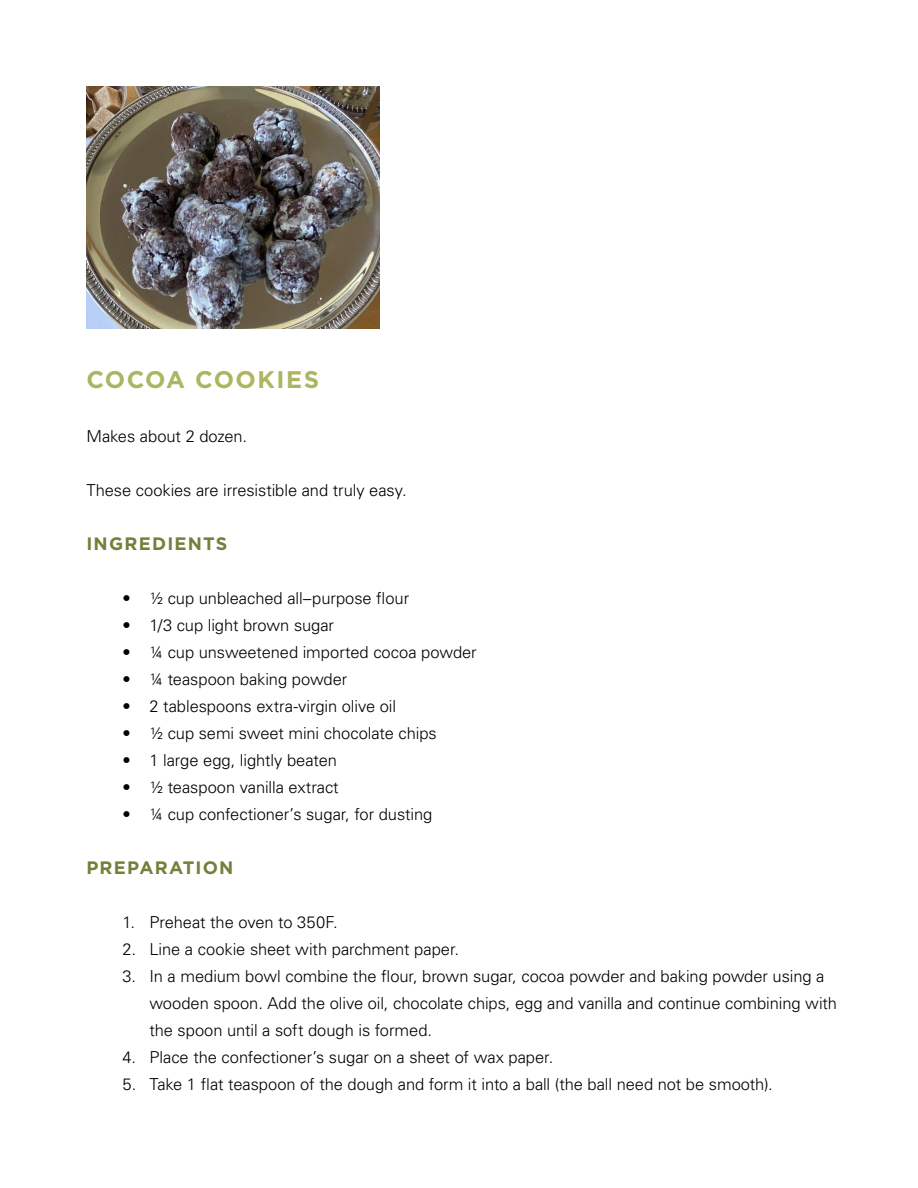
<style>
.page{position:relative;width:918px;height:1188px;background:#fff}
.page>*{position:absolute;margin:0;border:0;box-sizing:border-box;transform-origin:0 0}
.t1{font:700 24px "Gotham";letter-spacing:.06em;color:#acb560}
.t2{font:700 18px "Gotham";letter-spacing:.065em;color:#777e3a}
.t3{font:300 16.5px/27px "Univers";letter-spacing:-.005em;color:#000}
</style>
<div class="page">
<img style="left:86px;top:86px;width:294px;height:243px">
<h1 class="t1" style="left:86px;top:363px;width:234px">COCOA COOKIES</h1>
<p class="t3" style="left:86px;top:422px;width:162px">Makes about 2 dozen.</p>
<p class="t3" style="left:86px;top:476px;width:322px">These cookies are irresistible and truly easy.</p>
<p class="t2" style="left:86px;top:531px;width:143px">INGREDIENTS</p>
<p class="t3" style="left:122px;top:584px;width:288px">• ½ cup unbleached all–purpose flour</p>
<p class="t3" style="left:122px;top:611px;width:213px">• 1/3 cup light brown sugar</p>
<p class="t3" style="left:122px;top:638px;width:356px">• ¼ cup unsweetened imported cocoa powder</p>
<p class="t3" style="left:122px;top:665px;width:226px">• ¼ teaspoon baking powder</p>
<p class="t3" style="left:122px;top:692px;width:275px">• 2 tablespoons extra-virgin olive oil</p>
<p class="t3" style="left:122px;top:719px;width:316px">• ½ cup semi sweet mini chocolate chips</p>
<p class="t3" style="left:122px;top:746px;width:216px">• 1 large egg, lightly beaten</p>
<p class="t3" style="left:122px;top:773px;width:218px">• ½ teaspoon vanilla extract</p>
<p class="t3" style="left:122px;top:800px;width:311px">• ¼ cup confectioner’s sugar, for dusting</p>
<p class="t2" style="left:86px;top:855px;width:148px">PREPARATION</p>
<p class="t3" style="left:122px;top:908px;width:217px">1. Preheat the oven to 350F.</p>
<p class="t3" style="left:122px;top:935px;width:338px">2. Line a cookie sheet with parchment paper.</p>
<p class="t3" style="left:149px;top:962px;width:689px;text-indent:-27px">3. In a medium bowl combine the flour, brown sugar, cocoa powder and baking powder using a wooden spoon. Add the olive oil, chocolate chips, egg and vanilla and continue combining with the spoon until a soft dough is formed.</p>
<p class="t3" style="left:122px;top:1043px;width:432px">4. Place the confectioner’s sugar on a sheet of wax paper.</p>
<p class="t3" style="left:122px;top:1070px;width:652px">5. Take 1 flat teaspoon of the dough and form it into a ball (the ball need not be smooth).</p>
</div>
